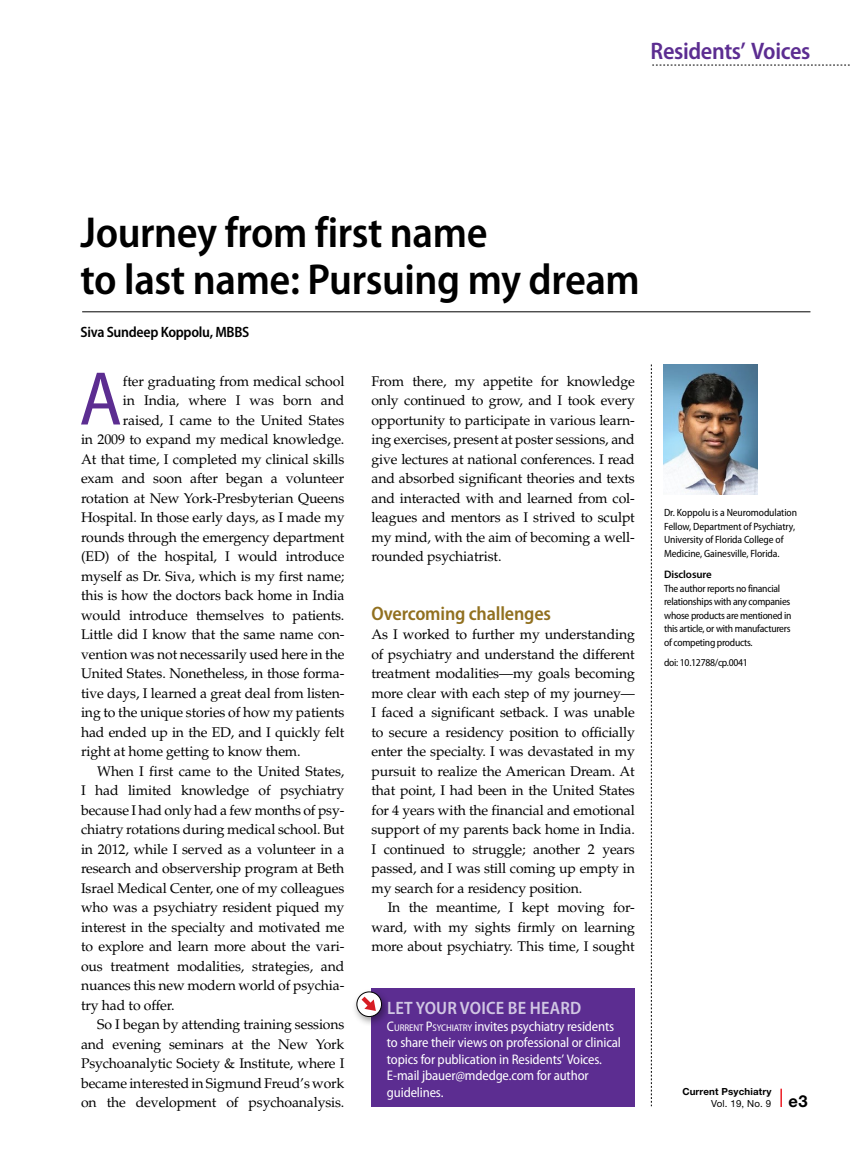
<style>
.page{position:relative;width:851px;height:1161px;background:#fff}
.page>*{position:absolute;margin:0;border:0;box-sizing:border-box;transform-origin:0 0}
.body_dropcap{font:semi-condensed 76.8px "Myriad Pro";color:#5c2d91}
.t1{font:600 semi-condensed 43.5px/46.5px "Myriad Pro";letter-spacing:-.01em;color:#000}
.t2{font:600 semi-condensed 24px "Myriad Pro";letter-spacing:-.015em;color:#5c2d91}
.sub2{font:600 semi-condensed 19.5px "Myriad Pro";letter-spacing:-.01em;color:#91701f}
.t3{font:600 semi-condensed 18px "Myriad Pro";letter-spacing:.01em;color:#d1c7e3}
.t4{font:700 16.5px "Helvetica Neue LT Std";color:#000}
.bbody_byline{font:600 semi-condensed 15px "Myriad Pro";letter-spacing:-.02em;color:#000}
.body_indent{font:14.1px/19.5px "Palatino LT Std";letter-spacing:-.01em;color:#000;text-align:justify}
.body_dropcap-2{font:14.1px "Palatino LT Std";letter-spacing:-.01em;color:#000}
.body{font:14.1px/19.5px "Palatino LT Std";letter-spacing:-.01em;color:#000;text-align:justify}
.t5{font:semi-condensed 13.8px/16.5px "Myriad Pro";letter-spacing:-.01em;color:#fff}
.bbody_disclosure{font:600 10.8px "Myriad Pro";letter-spacing:-.01em;color:#000}
.disclosure{font:semi-condensed 10.5px/13.5px "Myriad Pro";letter-spacing:-.025em;color:#000}
.body_af{font:semi-condensed 10.5px/13.5px "Myriad Pro";letter-spacing:-.01em;color:#000}
.t6{font:700 9.75px "Helvetica Neue LT Std";letter-spacing:.015em;color:#000}
.t7{font:9.75px "Helvetica Neue LT Std";letter-spacing:.015em;color:#000}
.s1{font-style:inherit}
.s2{font-size:9.75px}
</style>
<div class="page">
<svg style="left:780px;top:1089px;width:1px;height:18px"></svg>
<svg style="left:651px;top:364px;width:1px;height:742px"></svg>
<hr style="left:82px;top:312px;width:728px;height:1px;background:#000">
<svg style="left:652px;top:65px;width:198px;height:1px"></svg>
<div style="left:371px;top:988px;width:263px;height:119px;background:#5c2d91"></div>
<div style="left:351px;top:988px;width:40px;height:39px;background:#000;opacity:.4"></div>
<svg style="left:357px;top:992px;width:24px;height:25px"></svg>
<div style="left:356px;top:991px;width:26px;height:26px;border:1px solid #000;border-radius:50%"></div>
<svg style="left:361px;top:997px;width:15px;height:14px"></svg>
<img style="left:663px;top:364px;width:94px;height:131px">
<h3 class="t2" style="left:650px;top:35px;width:161px">Residents’ Voices</h3>
<p class="t1" style="left:81px;top:208px;width:561px">Journey from first name<br>to last name: Pursuing my dream</p>
<p class="bbody_byline" style="left:81px;top:323px;width:170px">Siva Sundeep Koppolu, MBBS</p>
<p class="body_dropcap" style="left:79px;top:352px;width:44px">A</p>
<p class="body_dropcap-2" style="left:123px;top:372px;width:223px">fter graduating from medical school</p>
<p class="body_dropcap-2" style="left:123px;top:392px;width:223px">in India, where I was born and</p>
<p class="body_dropcap-2" style="left:123px;top:411px;width:223px">raised, I came to the United States</p>
<p class="body_dropcap-2" style="left:81px;top:431px;width:265px">in 2009 to expand my medical knowledge.</p>
<p class="body_dropcap-2" style="left:81px;top:450px;width:265px">At that time, I completed my clinical skills</p>
<p class="body_dropcap-2" style="left:81px;top:470px;width:265px">exam and soon after began a volunteer</p>
<p class="body_dropcap-2" style="left:81px;top:489px;width:265px">rotation at New York-Presbyterian Queens</p>
<p class="body_dropcap-2" style="left:81px;top:509px;width:265px">Hospital. In those early days, as I made my</p>
<p class="body_dropcap-2" style="left:81px;top:528px;width:265px">rounds through the emergency department</p>
<p class="body_dropcap-2" style="left:81px;top:548px;width:265px">(ED) of the hospital, I would introduce</p>
<p class="body_dropcap-2" style="left:81px;top:567px;width:265px">myself as Dr. Siva, which is my first name;</p>
<p class="body_dropcap-2" style="left:81px;top:587px;width:265px">this is how the doctors back home in India</p>
<p class="body_dropcap-2" style="left:81px;top:606px;width:265px">would introduce themselves to patients.</p>
<p class="body_dropcap-2" style="left:81px;top:626px;width:265px">Little did I know that the same name con-</p>
<p class="body_dropcap-2" style="left:81px;top:645px;width:265px">vention was not necessarily used here in the</p>
<p class="body_dropcap-2" style="left:81px;top:665px;width:265px">United States. Nonetheless, in those forma-</p>
<p class="body_dropcap-2" style="left:81px;top:684px;width:265px">tive days, I learned a great deal from listen-</p>
<p class="body_dropcap-2" style="left:81px;top:704px;width:265px">ing to the unique stories of how my patients</p>
<p class="body_dropcap-2" style="left:81px;top:723px;width:265px">had ended up in the ED, and I quickly felt</p>
<p class="body_dropcap-2" style="left:81px;top:743px;width:221px">right at home getting to know them.</p>
<p class="body_indent" style="left:81px;top:761px;width:265px;text-indent:16px">When I first came to the United States, I had limited knowledge of psychiatry because I had only had a few months of psy&shy;chiatry rotations during medical school. But in 2012, while I served as a volunteer in a research and observership program at Beth Israel Medical Center, one of my colleagues who was a psychiatry resident piqued my interest in the specialty and motivated me to explore and learn more about the vari&shy;ous treatment modalities, strategies, and nuances this new modern world of psychia&shy;try had to offer.</p>
<p class="body_indent" style="left:81px;top:1015px;width:265px;text-indent:16px">So I began by attending training sessions and evening seminars at the New York Psychoanalytic Society &amp; Institute, where I became interested in Sigmund Freud’s work on the development of psychoanalysis.</p>
<p class="body_indent" style="left:371px;top:371px;width:265px">From there, my appetite for knowledge only continued to grow, and I took every opportunity to participate in various learn&shy;ing exercises, present at poster sessions, and give lectures at national conferences. I read and absorbed significant theories and texts and interacted with and learned from col&shy;leagues and mentors as I strived to sculpt my mind, with the aim of becoming a well&shy;rounded psychiatrist.</p>
<p class="sub2" style="left:371px;top:601px;width:181px">Overcoming challenges</p>
<p class="body" style="left:371px;top:625px;width:265px">As I worked to further my understanding of psychiatry and understand the different treatment modalities—my goals becoming more clear with each step of my journey— I faced a significant setback. I was unable to secure a residency position to officially enter the specialty. I was devastated in my pursuit to realize the American Dream. At that point, I had been in the United States for 4 years with the financial and emotional support of my parents back home in India.<br>I continued to struggle; another 2 years passed, and I was still coming up empty in my search for a residency position.</p>
<p class="body_indent" style="left:371px;top:898px;width:265px;text-indent:16px">In the meantime, I kept moving for&shy;ward, with my sights firmly on learning more about psychiatry. This time, I sought</p>
<p class="t3" style="left:387px;top:997px;width:196px">LET YOUR VOICE BE HEARD</p>
<p class="t5" style="left:387px;top:1018px;width:235px"><span class="s1">C</span><span class="s2">URRENT</span> <span class="s1">P</span><span class="s2">SYCHIATRY</span> invites psychiatry residents to share their views on professional or clinical topics for publication in Residents’ Voices.<br>E-mail jbauer@mdedge.com for author guidelines.</p>
<p class="body_af" style="left:664px;top:506px;width:134px">Dr. Koppolu is a Neuromodulation Fellow, Department of Psychiatry, University of Florida College of Medicine, Gainesville, Florida.</p>
<p class="bbody_disclosure" style="left:664px;top:568px;width:49px">Disclosure</p>
<p class="disclosure" style="left:664px;top:581px;width:129px">The author reports no financial relationships with any companies whose products are mentioned in this article, or with manufacturers of competing products.</p>
<p class="disclosure" style="left:664px;top:655px;width:85px">doi: 10.12788/cp.0041</p>
<p class="t6" style="left:682px;top:1085px;width:90px">Current Psychiatry</p>
<p class="t7" style="left:711px;top:1098px;width:62px">Vol. 19, No. 9</p>
<p class="t4" style="left:788px;top:1091px;width:20px">e3</p>
</div>
